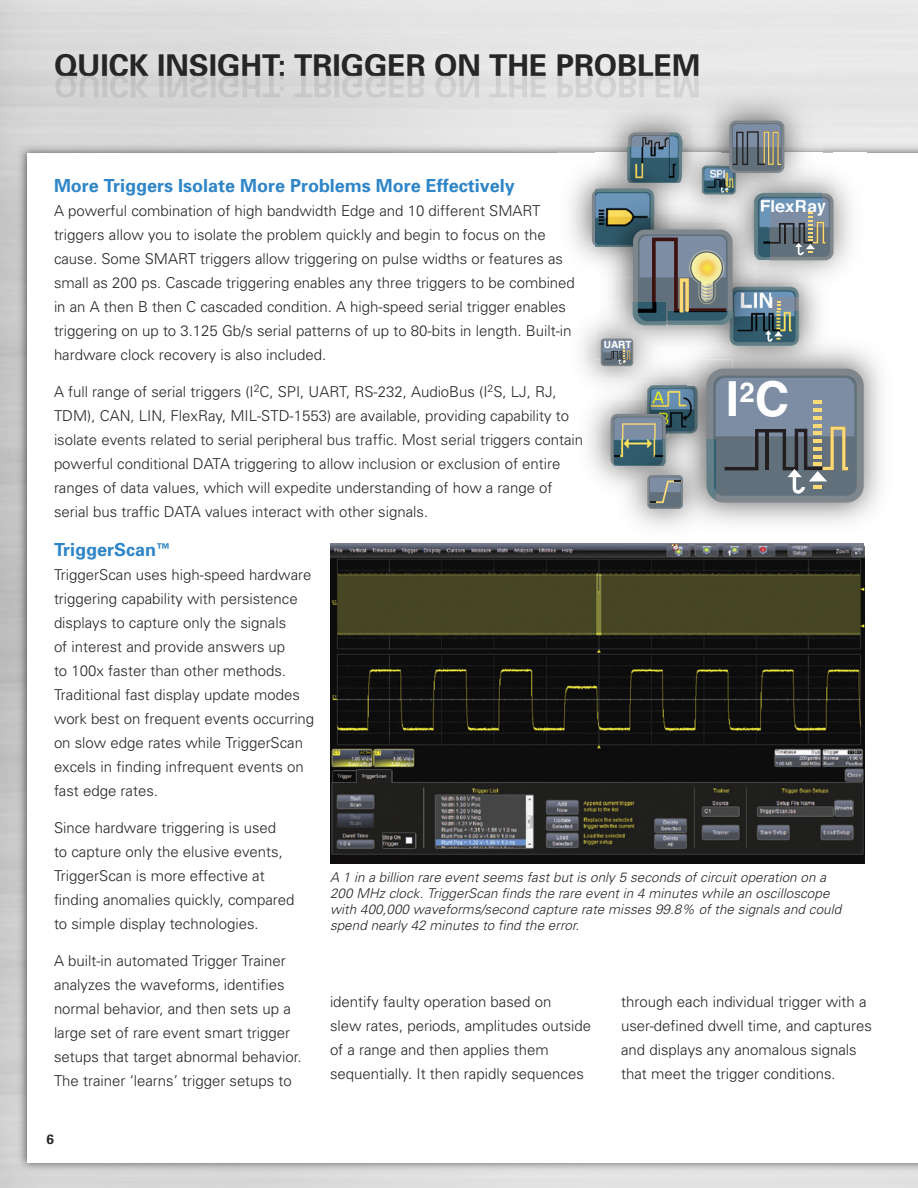
<style>
.page{position:relative;width:918px;height:1188px;background:#fff}
.page>*{position:absolute;margin:0;border:0;box-sizing:border-box;transform-origin:0 0}
.t1{font:700 48.3px "Helvetica";color:#fff}
.t2{font:700 30px "Univers";color:#272627}
.t3{font:700 18px "Univers";color:#2e85c8}
.t4{font:700 17.25px "Helvetica";color:#fff}
.t5{font:300 15px/24px "Univers";color:#272627}
.t6{font:italic 300 13.5px/16.2px "Univers";color:#272627}
.t7{font:700 13.5px "Univers";color:#272627}
.t8{font:700 9.9px "Helvetica";color:#fff}
</style>
<div class="page">
<img style="left:0;top:0;width:918px;height:1188px">
<img style="left:14px;top:139px;width:904px;height:1037px">
<div style="left:27px;top:153px;width:891px;height:1009px;background:#fff"></div>
<img style="left:596px;top:95px;width:96px;height:26px">
<img style="left:557px;top:147px;width:35px;height:112px">
<img style="left:331px;top:544px;width:533px;height:319px">
<img style="left:568px;top:328px;width:24px;height:49px">
<img style="left:692px;top:80px;width:130px;height:41px">
<img style="left:692px;top:95px;width:24px;height:26px">
<img style="left:55px;top:75px;width:370px;height:23px">
<img style="left:668px;top:544px;width:195px;height:2px">
<img style="left:700px;top:509px;width:15px;height:6px">
<svg style="left:592px;top:121px;width:272px;height:388px;background:#a0a8ad"></svg>
<h2 class="t2" style="left:54px;top:54px;width:648px">QUICK INSIGHT: TRIGGER ON THE PROBLEM</h2>
<p class="t3" style="left:54px;top:179px;width:462px">More Triggers Isolate More Problems More Effectively</p>
<p class="t5" style="left:54px;top:200px;width:522px">A powerful combination of high bandwidth Edge and 10 different SMART triggers allow you to isolate the problem quickly and begin to focus on the cause. Some SMART triggers allow triggering on pulse widths or features as small as 200 ps. Cascade triggering enables any three triggers to be combined in an A then B then C cascaded condition. A high-speed serial trigger enables triggering on up to 3.125 Gb/s serial patterns of up to 80-bits in length. Built-in hardware clock recovery is also included.</p>
<p class="t5" style="left:54px;top:381px;width:531px">A full range of serial triggers (I<sup>2</sup>C, SPI, UART, RS-232, AudioBus (I<sup>2</sup>S, LJ, RJ, TDM), CAN, LIN, FlexRay, MIL-STD-1553) are available, providing capability to isolate events related to serial peripheral bus traffic. Most serial triggers contain powerful conditional DATA triggering to allow inclusion or exclusion of entire ranges of data values, which will expedite understanding of how a range of serial bus traffic DATA values interact with other signals.</p>
<p class="t3" style="left:54px;top:543px;width:117px">TriggerScan<sup>™</sup></p>
<p class="t5" style="left:54px;top:564px;width:262px">TriggerScan uses high-speed hardware triggering capability with persistence displays to capture only the signals<br>of interest and provide answers up<br>to 100x faster than other methods.<br>Traditional fast display update modes work best on frequent events occurring on slow edge rates while TriggerScan excels in finding infrequent events on fast edge rates.</p>
<p class="t5" style="left:54px;top:817px;width:242px">Since hardware triggering is used<br>to capture only the elusive events, TriggerScan is more effective at finding anomalies quickly, compared to simple display technologies.</p>
<p class="t5" style="left:54px;top:950px;width:249px">A built-in automated Trigger Trainer analyzes the waveforms, identifies normal behavior, and then sets up a large set of rare event smart trigger setups that target abnormal behavior.<br>The trainer ‘learns’ trigger setups to</p>
<p class="t4" style="left:760px;top:200px;width:68px">FlexRay</p>
<p class="t8" style="left:604px;top:341px;width:29px">UART</p>
<h1 class="t1" style="left:726px;top:381px;width:65px">I<sup>2</sup>C</h1>
<p class="t6" style="left:330px;top:870px;width:515px">A 1 in a billion rare event seems fast but is only 5 seconds of circuit operation on a 200 MHz clock. TriggerScan finds the rare event in 4 minutes while an oscilloscope with 400,000 waveforms/second capture rate misses 99.8% of the signals and could spend nearly 42 minutes to find the error.</p>
<p class="t5" style="left:330px;top:992px;width:263px">identify faulty operation based on<br>slew rates, periods, amplitudes outside of a range and then applies them sequentially. It then rapidly sequences</p>
<p class="t5" style="left:621px;top:992px;width:252px">through each individual trigger with a user-defined dwell time, and captures and displays any anomalous signals that meet the trigger conditions.</p>
<p class="t7" style="left:47px;top:1134px;width:9px">6</p>
</div>
